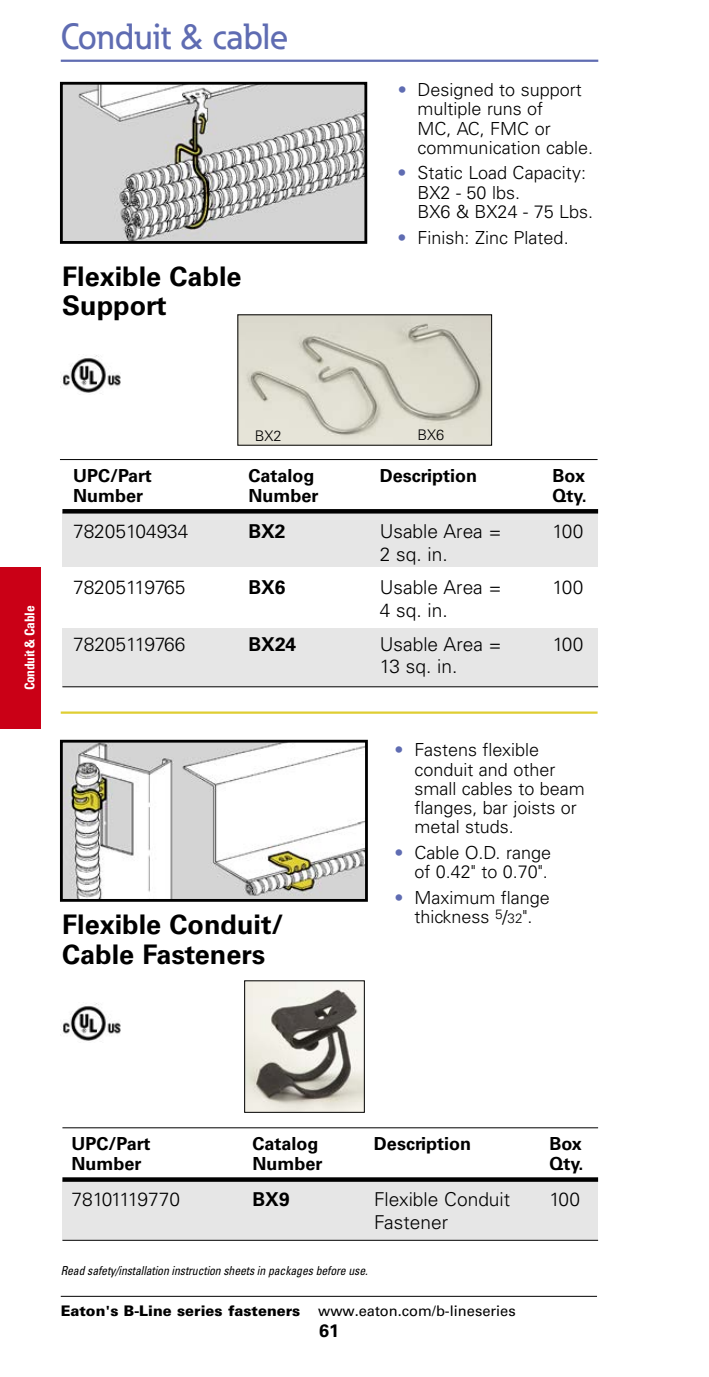
<style>
.page{position:relative;width:709px;height:1377px;background:#fff}
.page>*{position:absolute;margin:0;border:0;box-sizing:border-box;transform-origin:0 0}
.t1{font:500 36px "Eaton";color:#5f6cb2}
.t2{font:700 27px/29.2px "Univers LT Std";color:#000}
.t3{font:300 19.12px "Univers LT Std";color:#000}
.t4{font:700 19.12px "Univers LT Std";color:#000}
.t5{font:300 19.12px "Univers LT Std";letter-spacing:-.025em;color:#000}
.t6{font:300 18px/19.1px "Univers LT Std";color:#000}
.t7{font:700 18px "Univers LT Std";color:#000}
.t8{font:900 14.62px "Univers LT Std";color:#000}
.t9{font:300 14.62px "Univers LT Std";color:#000}
.t10{font:700 condensed 13.5px "Univers LT Std";letter-spacing:-.02em;color:#fff}
.t11{font:italic condensed 12.38px "Univers LT Std";letter-spacing:-.01em;color:#000;scale:.95 1}
.s1{color:#5f6cb2}
.s2{font-size:13.5px}
.s3{font-weight:400}
</style>
<div class="page">
<hr style="left:61px;top:60px;width:537px;height:2px;background:#5f6cb2">
<div style="left:0;top:567px;width:40px;height:162px;background:#ca0016"></div>
<hr style="left:61px;top:1296px;width:536px;height:1px;background:#000">
<img style="left:64px;top:86px;width:299px;height:154px">
<div style="left:60px;top:82px;width:307px;height:162px;border:3px solid #000"></div>
<img style="left:64px;top:744px;width:300px;height:154px">
<div style="left:60px;top:740px;width:308px;height:162px;border:3px solid #000"></div>
<img style="left:239px;top:317px;width:251px;height:127px">
<img style="left:246px;top:983px;width:116px;height:128px">
<div style="left:244px;top:981px;width:120px;height:132px;border:1px solid #000"></div>
<div style="left:62px;top:512px;width:536px;height:55px;background:#e6e6e6"></div>
<div style="left:62px;top:628px;width:536px;height:59px;background:#e6e6e6"></div>
<div style="left:62px;top:509px;width:536px;height:5px;background:#000"></div>
<hr style="left:60px;top:459px;width:537px;height:1px;background:#000">
<hr style="left:62px;top:686px;width:536px;height:1px;background:#000">
<div style="left:62px;top:1181px;width:536px;height:59px;background:#e6e6e6"></div>
<div style="left:62px;top:1177px;width:536px;height:5px;background:#000"></div>
<hr style="left:62px;top:1127px;width:536px;height:1px;background:#000">
<hr style="left:62px;top:1240px;width:536px;height:1px;background:#000">
<hr style="left:61px;top:712px;width:536px;height:2px;background:#dfce32">
<img style="left:60px;top:355px;width:61px;height:38px">
<img style="left:60px;top:1003px;width:61px;height:38px">
<h1 class="t1" style="left:61px;top:23px;width:229px">Conduit &amp; cable</h1>
<h2 class="t2" style="left:62px;top:264px;width:181px">Flexible Cable<br>Support</h2>
<p class="t6" style="left:417px;top:82px;width:177px;text-indent:-20px"><span class="s1">•</span> Designed to support multiple runs of<br>MC, AC, FMC or communication cable.</p>
<p class="t6" style="left:417px;top:165px;width:177px;text-indent:-20px"><span class="s1">•</span> Static Load Capacity:<br>BX2 - 50 lbs.<br>BX6 &amp; BX24 - 75 Lbs.</p>
<p class="t6" style="left:397px;top:229px;width:172px"><span class="s1">•</span> Finish: Zinc Plated.</p>
<p class="t10" style="left:25px;top:690px;width:86px;rotate:-90deg">Conduit &amp; Cable</p>
<p class="t9" style="left:255px;top:430px;width:28px">BX2</p>
<p class="t9" style="left:417px;top:430px;width:28px">BX6</p>
<p class="t7" style="left:73px;top:469px;width:80px">UPC/Part</p>
<p class="t7" style="left:248px;top:469px;width:68px">Catalog</p>
<p class="t7" style="left:380px;top:469px;width:99px">Description</p>
<p class="t7" style="left:552px;top:469px;width:34px">Box</p>
<p class="t7" style="left:73px;top:489px;width:72px">Number</p>
<p class="t7" style="left:248px;top:489px;width:72px">Number</p>
<p class="t7" style="left:552px;top:489px;width:36px">Qty.</p>
<p class="t3" style="left:73px;top:524px;width:117px">78205104934</p>
<p class="t4" style="left:248px;top:524px;width:39px">BX2</p>
<p class="t3" style="left:380px;top:524px;width:123px">Usable Area =</p>
<p class="t3" style="left:552px;top:524px;width:32px">100</p>
<p class="t3" style="left:380px;top:547px;width:70px">2 sq. in.</p>
<p class="t3" style="left:73px;top:581px;width:114px">78205119765</p>
<p class="t4" style="left:248px;top:581px;width:39px">BX6</p>
<p class="t3" style="left:380px;top:581px;width:123px">Usable Area =</p>
<p class="t3" style="left:552px;top:581px;width:32px">100</p>
<p class="t3" style="left:380px;top:603px;width:70px">4 sq. in.</p>
<p class="t3" style="left:73px;top:637px;width:114px">78205119766</p>
<p class="t4" style="left:248px;top:637px;width:49px">BX24</p>
<p class="t3" style="left:380px;top:637px;width:123px">Usable Area =</p>
<p class="t3" style="left:552px;top:637px;width:32px">100</p>
<p class="t3" style="left:380px;top:659px;width:79px">13 sq. in.</p>
<h2 class="t2" style="left:62px;top:913px;width:223px">Flexible Conduit/<br>Cable Fasteners</h2>
<p class="t6" style="left:414px;top:742px;width:172px;text-indent:-20px"><span class="s1">•</span> Fastens flexible conduit and other small cables to beam flanges, bar joists or metal studs.</p>
<p class="t6" style="left:394px;top:844px;width:158px;text-align:right"><span class="s1">•</span> Cable O.D. range of 0.42" to 0.70".</p>
<p class="t6" style="left:394px;top:889px;width:157px;text-align:center"><span class="s1">•</span> Maximum flange thickness <sup>5</sup>/<span class="s2">32</span>".</p>
<p class="t7" style="left:71px;top:1137px;width:80px">UPC/Part</p>
<p class="t7" style="left:252px;top:1137px;width:68px">Catalog</p>
<p class="t7" style="left:374px;top:1137px;width:99px">Description</p>
<p class="t7" style="left:549px;top:1137px;width:34px">Box</p>
<p class="t7" style="left:71px;top:1157px;width:72px">Number</p>
<p class="t7" style="left:252px;top:1157px;width:72px">Number</p>
<p class="t7" style="left:549px;top:1157px;width:36px">Qty.</p>
<p class="t5" style="left:71px;top:1193px;width:110px">78101119770</p>
<p class="t4" style="left:252px;top:1193px;width:39px">BX9</p>
<p class="t3" style="left:374px;top:1193px;width:138px">Flexible Conduit</p>
<p class="t3" style="left:549px;top:1193px;width:32px">100</p>
<p class="t3" style="left:374px;top:1215px;width:76px">Fastener</p>
<p class="t11" style="left:61px;top:1266px;width:325px">Read safety/installation instruction sheets in packages before use.</p>
<p class="t8" style="left:61px;top:1305px;width:456px">Eaton's B-Line series fasteners <span class="s3">www.eaton.com/b-lineseries</span></p>
<p class="t7" style="left:319px;top:1324px;width:22px">61</p>
</div>
